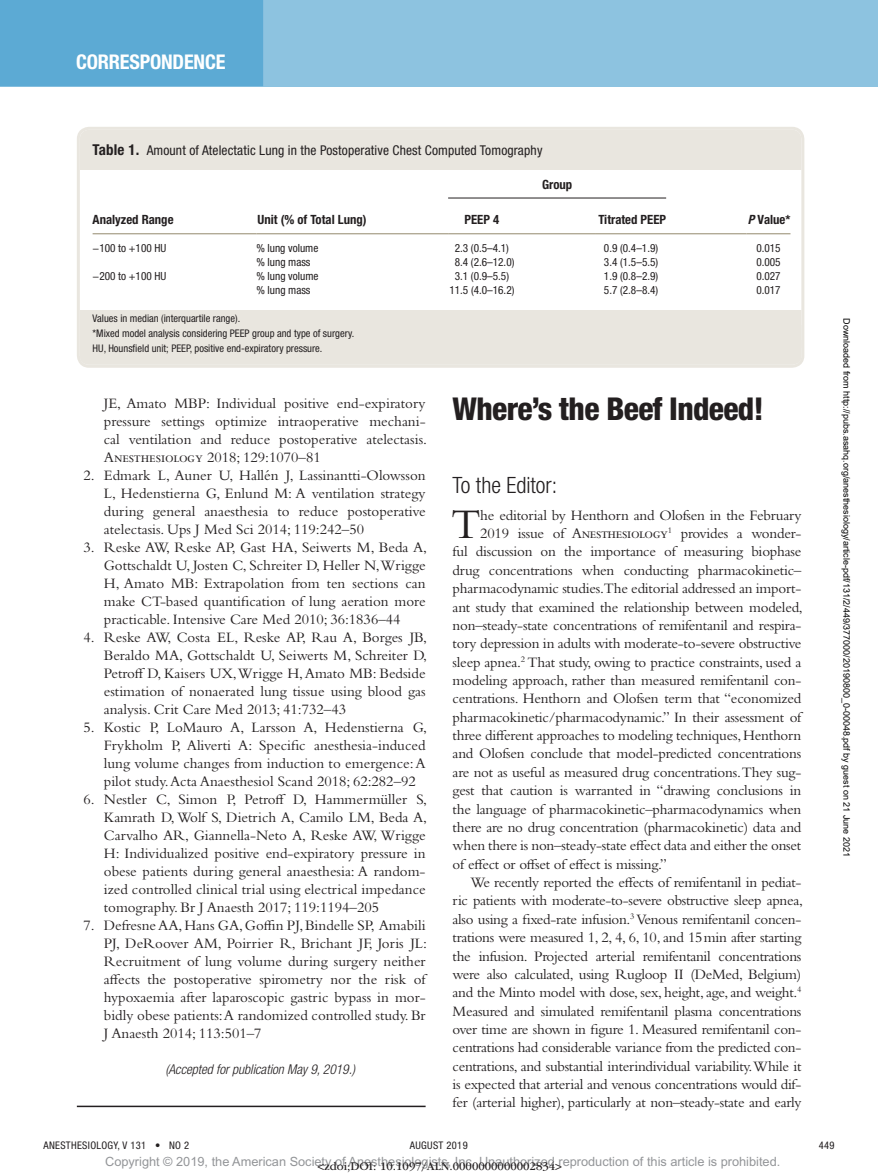
<style>
.page{position:relative;width:878px;height:1175px;background:#fff}
.page>*{position:absolute;margin:0;border:0;box-sizing:border-box;transform-origin:0 0}
.t1{font:43.95px "Bembo Std";color:#231f20}
.t2{font:800 condensed 31.5px "Helvetica Neue LT Std";letter-spacing:-.02em;color:#231f20}
.t3{font:300 condensed 22.5px "Helvetica Neue LT Std";color:#231f20}
.t4{font:700 condensed 20.25px "Helvetica Neue LT Std";letter-spacing:-.01em;color:#fff}
.t5{font:15px/18px "Bembo Std";letter-spacing:-.015em;color:#231f20;text-align:justify}
.t6{font:condensed 13.5px "Helvetica Neue LT Std";letter-spacing:.01em;color:#231f20}
.t7{font:italic 300 condensed 13.5px "Helvetica Neue LT Std";color:#231f20}
.t8{font:12.75px "Arial MT Std";color:#939598}
.t9{font:700 condensed 12.75px "Helvetica Neue LT Std";color:#231f20}
.t10{font:12px "ITC Garamond Std";color:#231f20}
.t11{font:condensed 11.25px "Helvetica Neue LT Std";color:#231f20}
.t12{font:condensed 10.5px/15px "Helvetica Neue LT Std";color:#231f20}
.t13{font:condensed 10.5px "Helvetica Neue LT Std";letter-spacing:.03em;color:#231f20}
.t14{font:9px "Arial";color:#000}
.s1{font-weight:700;font-size:15px}
.s2{font-style:italic}
</style>
<div class="page">
<div style="left:0;top:0;width:878px;height:86px;background:#8dc3e0"></div>
<div style="left:0;top:0;width:263px;height:86px;background:#5caad4"></div>
<hr style="left:93px;top:233px;width:163px;height:1px;background:#9f967d">
<hr style="left:256px;top:233px;width:192px;height:1px;background:#9f967d">
<hr style="left:746px;top:233px;width:44px;height:1px;background:#9f967d">
<hr style="left:448px;top:233px;width:148px;height:1px;background:#9f967d">
<hr style="left:596px;top:233px;width:150px;height:1px;background:#9f967d">
<div style="left:80px;top:130px;width:721px;height:40px;background:#e9e6df"></div>
<hr style="left:448px;top:198px;width:218px;height:1px;background:#231f20">
<div style="left:80px;top:310px;width:721px;height:37px;background:#e9e6df"></div>
<div style="left:80px;top:340px;width:721px;height:25px;background:#e9e6df"></div>
<div style="left:77px;top:127px;width:727px;height:241px;border:3px solid #e9e6df;border-radius:11px"></div>
<hr style="left:77px;top:1105px;width:348px;height:2px;background:#231f20">
<h3 class="t4" style="left:76px;top:49px;width:151px">Correspondence</h3>
<p class="t6" style="left:93px;top:142px;width:451px"><span class="s1">Table 1.</span> Amount of Atelectatic Lung in the Postoperative Chest Computed Tomography</p>
<p class="t9" style="left:93px;top:212px;width:82px">Analyzed Range</p>
<p class="t9" style="left:257px;top:212px;width:110px">Unit (% of Total Lung)</p>
<p class="t9" style="left:542px;top:176px;width:32px">Group</p>
<p class="t9" style="left:464px;top:212px;width:8px">PEEP</p>
<p class="t9" style="left:493px;top:212px;width:8px">4</p>
<p class="t9" style="left:598px;top:212px;width:50px">Titrated PEEP</p>
<p class="t9" style="left:748px;top:212px;width:44px"><span class="s2">P</span> Value*</p>
<p class="t11" style="left:93px;top:242px;width:74px">−100 to +100 HU</p>
<p class="t11" style="left:256px;top:242px;width:64px">% lung volume</p>
<p class="t11" style="left:455px;top:242px;width:56px">2.3 (0.5–4.1)</p>
<p class="t11" style="left:604px;top:242px;width:56px">0.9 (0.4–1.9)</p>
<p class="t11" style="left:756px;top:242px;width:26px">0.015</p>
<p class="t11" style="left:256px;top:256px;width:56px">% lung mass</p>
<p class="t11" style="left:455px;top:256px;width:61px">8.4 (2.6–12.0)</p>
<p class="t11" style="left:604px;top:256px;width:56px">3.4 (1.5–5.5)</p>
<p class="t11" style="left:756px;top:256px;width:26px">0.005</p>
<p class="t11" style="left:93px;top:270px;width:74px">−200 to +100 HU</p>
<p class="t11" style="left:256px;top:270px;width:64px">% lung volume</p>
<p class="t11" style="left:455px;top:270px;width:56px">3.1 (0.9–5.5)</p>
<p class="t11" style="left:604px;top:270px;width:56px">1.9 (0.8–2.9)</p>
<p class="t11" style="left:756px;top:270px;width:26px">0.027</p>
<p class="t11" style="left:256px;top:284px;width:56px">% lung mass</p>
<p class="t11" style="left:449px;top:284px;width:67px">11.5 (4.0–16.2)</p>
<p class="t11" style="left:604px;top:284px;width:56px">5.7 (2.8–8.4)</p>
<p class="t11" style="left:756px;top:284px;width:26px">0.017</p>
<p class="t12" style="left:93px;top:311px;width:263px">Values in median (interquartile range).<br>*Mixed model analysis considering PEEP group and type of surgery.<br>HU, Hounsfield unit; PEEP, positive end-expiratory pressure.</p>
<p class="t5" style="left:104px;top:394px;width:325px">JE, Amato MBP: Individual positive end-expiratory pressure settings optimize intraoperative mechani&shy;cal ventilation and reduce postoperative atelectasis.<br>Anesthesiology 2018; 129:1070–81</p>
<p class="t5" style="left:104px;top:466px;width:323px;text-indent:-20px">2. Edmark L, Auner U, Hallén J, Lassinantti-Olowsson L, Hedenstierna G, Enlund M: A ventilation strategy during general anaesthesia to reduce postoperative atelectasis. Ups J Med Sci 2014; 119:242–50</p>
<p class="t5" style="left:104px;top:538px;width:325px;text-indent:-20px">3. Reske AW, Reske AP, Gast HA, Seiwerts M, Beda A, Gottschaldt U, Josten C, Schreiter D, Heller N,Wrigge H, Amato MB: Extrapolation from ten sections can make CT-based quantification of lung aeration more practicable. Intensive Care Med 2010; 36:1836–44</p>
<p class="t5" style="left:104px;top:628px;width:325px;text-indent:-20px">4. Reske AW, Costa EL, Reske AP, Rau A, Borges JB, Beraldo MA, Gottschaldt U, Seiwerts M, Schreiter D, Petroff D, Kaisers UX, Wrigge H, Amato MB: Bedside estimation of nonaerated lung tissue using blood gas analysis. Crit Care Med 2013; 41:732–43</p>
<p class="t5" style="left:104px;top:718px;width:325px;text-indent:-20px">5. Kostic P, LoMauro A, Larsson A, Hedenstierna G, Frykholm P, Aliverti A: Specific anesthesia-induced lung volume changes from induction to emergence: A pilot study. Acta Anaesthesiol Scand 2018; 62:282–92</p>
<p class="t5" style="left:104px;top:790px;width:325px;text-indent:-20px">6. Nestler C, Simon P, Petroff D, Hammermüller S, Kamrath D, Wolf S, Dietrich A, Camilo LM, Beda A, Carvalho AR, Giannella-Neto A, Reske AW, Wrigge H: Individualized positive end-expiratory pressure in obese patients during general anaesthesia: A random&shy;ized controlled clinical trial using electrical impedance tomography. Br J Anaesth 2017; 119:1194–205</p>
<p class="t5" style="left:104px;top:916px;width:325px;text-indent:-20px">7. Defresne AA, Hans GA, Goffin PJ, Bindelle SP, Amabili PJ, DeRoover AM, Poirrier R, Brichant JF, Joris JL:<br>Recruitment of lung volume during surgery neither affects the postoperative spirometry nor the risk of hypoxaemia after laparoscopic gastric bypass in mor&shy;bidly obese patients: A randomized controlled study. Br J Anaesth 2014; 113:501–7</p>
<p class="t7" style="left:165px;top:1061px;width:191px">(Accepted for publication May 9, 2019.)</p>
<h2 class="t2" style="left:452px;top:389px;width:313px">Where’s the Beef Indeed!</h2>
<h3 class="t3" style="left:452px;top:472px;width:106px">To the Editor:</h3>
<h1 class="t1" style="left:451px;top:498px;width:31px">T</h1>
<p class="t5" style="left:480px;top:506px;width:322px">he editorial by Henthorn and Olofsen in the February</p>
<p class="t5" style="left:480px;top:524px;width:322px">2019 issue of Anesthesiology<sup>1</sup> provides a wonder-</p>
<p class="t5" style="left:452px;top:542px;width:350px">ful discussion on the importance of measuring biophase</p>
<p class="t5" style="left:452px;top:561px;width:350px">drug concentrations when conducting pharmacokinetic–</p>
<p class="t5" style="left:452px;top:579px;width:350px">pharmacodynamic studies.The editorial addressed an import-</p>
<p class="t5" style="left:452px;top:597px;width:352px">ant study that examined the relationship between modeled,</p>
<p class="t5" style="left:452px;top:616px;width:350px">non–steady-state concentrations of remifentanil and respira-</p>
<p class="t5" style="left:452px;top:634px;width:350px">tory depression in adults with moderate-to-severe obstructive</p>
<p class="t5" style="left:452px;top:652px;width:350px">sleep apnea.<sup>2</sup> That study, owing to practice constraints, used a</p>
<p class="t5" style="left:452px;top:671px;width:350px">modeling approach, rather than measured remifentanil con-</p>
<p class="t5" style="left:452px;top:689px;width:350px">centrations. Henthorn and Olofsen term that “economized</p>
<p class="t5" style="left:452px;top:707px;width:350px">pharmacokinetic/pharmacodynamic.” In their assessment of</p>
<p class="t5" style="left:452px;top:726px;width:350px">three different approaches to modeling techniques, Henthorn</p>
<p class="t5" style="left:452px;top:744px;width:350px">and Olofsen conclude that model-predicted concentrations</p>
<p class="t5" style="left:452px;top:763px;width:350px">are not as useful as measured drug concentrations.They sug-</p>
<p class="t5" style="left:452px;top:781px;width:350px">gest that caution is warranted in “drawing conclusions in</p>
<p class="t5" style="left:452px;top:799px;width:350px">the language of pharmacokinetic–pharmacodynamics when</p>
<p class="t5" style="left:452px;top:818px;width:350px">there are no drug concentration (pharmacokinetic) data and</p>
<p class="t5" style="left:452px;top:836px;width:350px">when there is non–steady-state effect data and either the onset</p>
<p class="t5" style="left:452px;top:854px;width:216px">of effect or offset of effect is missing.”</p>
<p class="t5" style="left:470px;top:873px;width:332px">We recently reported the effects of remifentanil in pediat-</p>
<p class="t5" style="left:452px;top:891px;width:352px">ric patients with moderate-to-severe obstructive sleep apnea,</p>
<p class="t5" style="left:452px;top:909px;width:350px">also using a fixed-rate infusion.<sup>3</sup> Venous remifentanil concen-</p>
<p class="t5" style="left:452px;top:928px;width:350px">trations were measured 1, 2, 4, 6, 10, and 15min after starting</p>
<p class="t5" style="left:452px;top:946px;width:350px">the infusion. Projected arterial remifentanil concentrations</p>
<p class="t5" style="left:452px;top:965px;width:350px">were also calculated, using Rugloop II (DeMed, Belgium)</p>
<p class="t5" style="left:452px;top:983px;width:350px">and the Minto model with dose, sex, height, age, and weight.<sup>4</sup></p>
<p class="t5" style="left:452px;top:1001px;width:350px">Measured and simulated remifentanil plasma concentrations</p>
<p class="t5" style="left:452px;top:1020px;width:350px">over time are shown in figure 1. Measured remifentanil con-</p>
<p class="t5" style="left:452px;top:1038px;width:350px">centrations had considerable variance from the predicted con-</p>
<p class="t5" style="left:452px;top:1056px;width:350px">centrations, and substantial interindividual variability. While it</p>
<p class="t5" style="left:452px;top:1075px;width:350px">is expected that arterial and venous concentrations would dif-</p>
<p class="t5" style="left:452px;top:1093px;width:350px">fer (arterial higher), particularly at non–steady-state and early</p>
<p class="t14" style="left:850px;top:318px;width:540px;rotate:90deg">Downloaded from http://pubs.asahq.org/anesthesiology/article-pdf/131/2/449/377000/20190800_0-00048.pdf by guest on 21 June 2021</p>
<p class="t13" style="left:44px;top:1139px;width:147px">ANESTHESIOLOGY, V 131 • NO 2</p>
<p class="t13" style="left:410px;top:1139px;width:59px">August 2019</p>
<p class="t12" style="left:818px;top:1138px;width:17px">449</p>
<p class="t8" style="left:105px;top:1154px;width:676px">Copyright © 2019, the American Society of Anesthesiologists, Inc. Unauthorized reproduction of this article is prohibited.</p>
<p class="t10" style="left:317px;top:1159px;width:246px">&lt;zdoi;DOI: 10.1097/ALN.0000000000002834&gt;</p>
</div>
